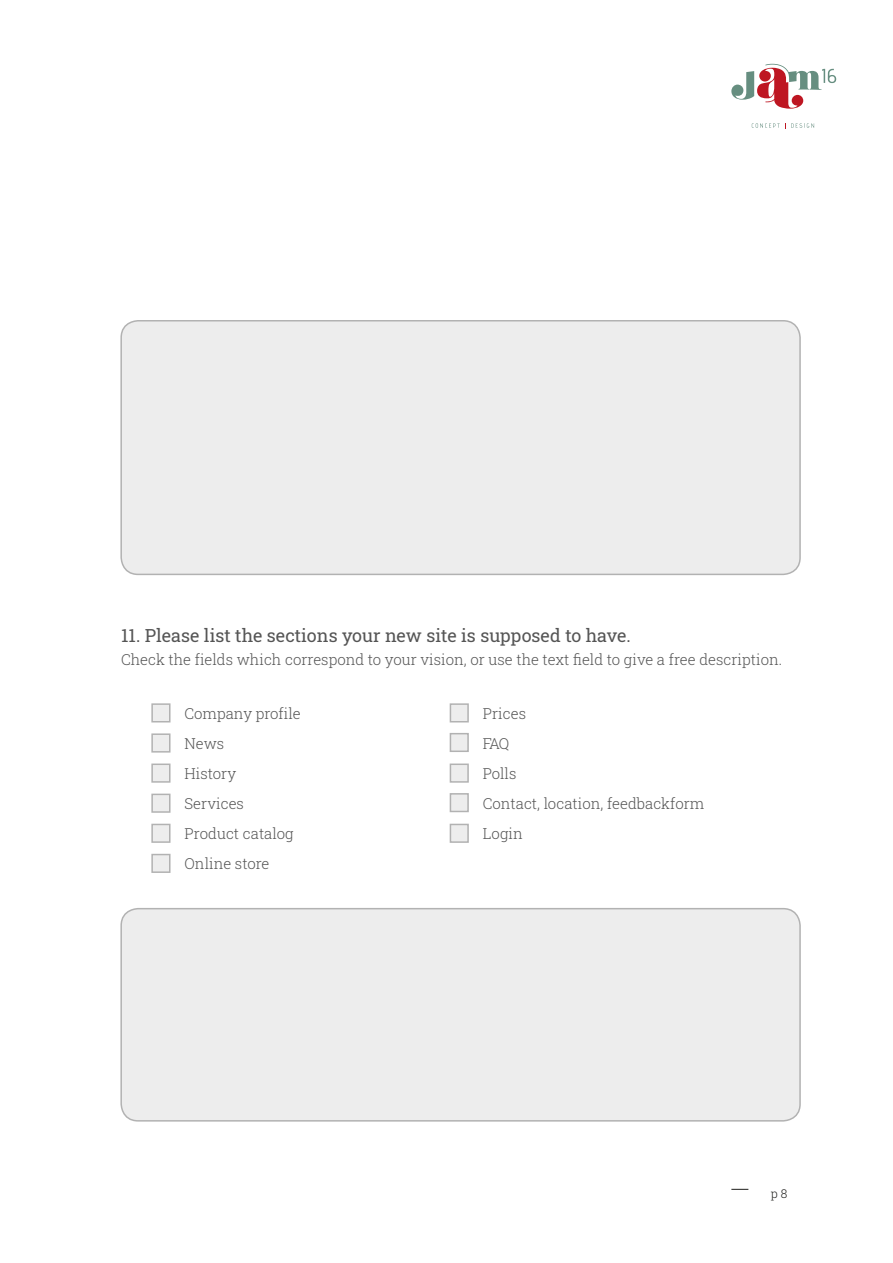
<style>
.page{position:relative;width:893px;height:1263px;background:#fff}
.page>*{position:absolute;margin:0;border:0;box-sizing:border-box;transform-origin:0 0}
.t1{font:18px "Roboto Slab";color:#555}
.t2{font:300 15px/30px "Roboto Slab";color:#555}
.t3{font:300 12px "Roboto Slab";color:#1d1d1b}
</style>
<div class="page">
<svg style="left:752px;top:123px;width:62px;height:5px"></svg>
<svg style="left:731px;top:64px;width:105px;height:45px"></svg>
<svg style="left:731px;top:1189px;width:17px;height:1px"></svg>
<div style="left:121px;top:321px;width:679px;height:253px;background:#ededed;border-radius:17px"></div>
<div style="left:120px;top:320px;width:681px;height:255px;border:2px solid #b2b2b2;border-radius:17px"></div>
<div style="left:121px;top:909px;width:679px;height:212px;background:#ededed;border-radius:17px"></div>
<div style="left:120px;top:908px;width:681px;height:213px;border:2px solid #b2b2b2;border-radius:17px"></div>
<div style="left:151px;top:703px;width:20px;height:19px;background:#ededed;border:2px solid #b2b2b2"></div>
<div style="left:151px;top:733px;width:20px;height:19px;background:#ededed;border:2px solid #b2b2b2"></div>
<div style="left:151px;top:763px;width:20px;height:20px;background:#ededed;border:2px solid #b2b2b2"></div>
<div style="left:151px;top:794px;width:20px;height:19px;background:#ededed;border:2px solid #b2b2b2"></div>
<div style="left:151px;top:824px;width:20px;height:19px;background:#ededed;border:2px solid #b2b2b2"></div>
<div style="left:151px;top:854px;width:20px;height:19px;background:#ededed;border:2px solid #b2b2b2"></div>
<div style="left:450px;top:703px;width:19px;height:19px;background:#ededed;border:2px solid #b2b2b2"></div>
<div style="left:450px;top:733px;width:19px;height:19px;background:#ededed;border:2px solid #b2b2b2"></div>
<div style="left:450px;top:763px;width:19px;height:20px;background:#ededed;border:2px solid #b2b2b2"></div>
<div style="left:450px;top:793px;width:19px;height:19px;background:#ededed;border:2px solid #b2b2b2"></div>
<div style="left:450px;top:824px;width:19px;height:19px;background:#ededed;border:2px solid #b2b2b2"></div>
<p class="t1" style="left:121px;top:623px;width:511px">11. Please list the sections your new site is supposed to have.</p>
<p class="t2" style="left:121px;top:644px;width:662px">Check the fields which correspond to your vision, or use the text field to give a free description.</p>
<p class="t2" style="left:483px;top:698px;width:223px">Prices<br>FAQ<br>Polls<br>Contact, location, feedbackform<br>Login</p>
<p class="t2" style="left:185px;top:698px;width:118px">Company profile<br>News<br>History<br>Services<br>Product catalog<br>Online store</p>
<p class="t3" style="left:771px;top:1185px;width:18px">p 8</p>
</div>
